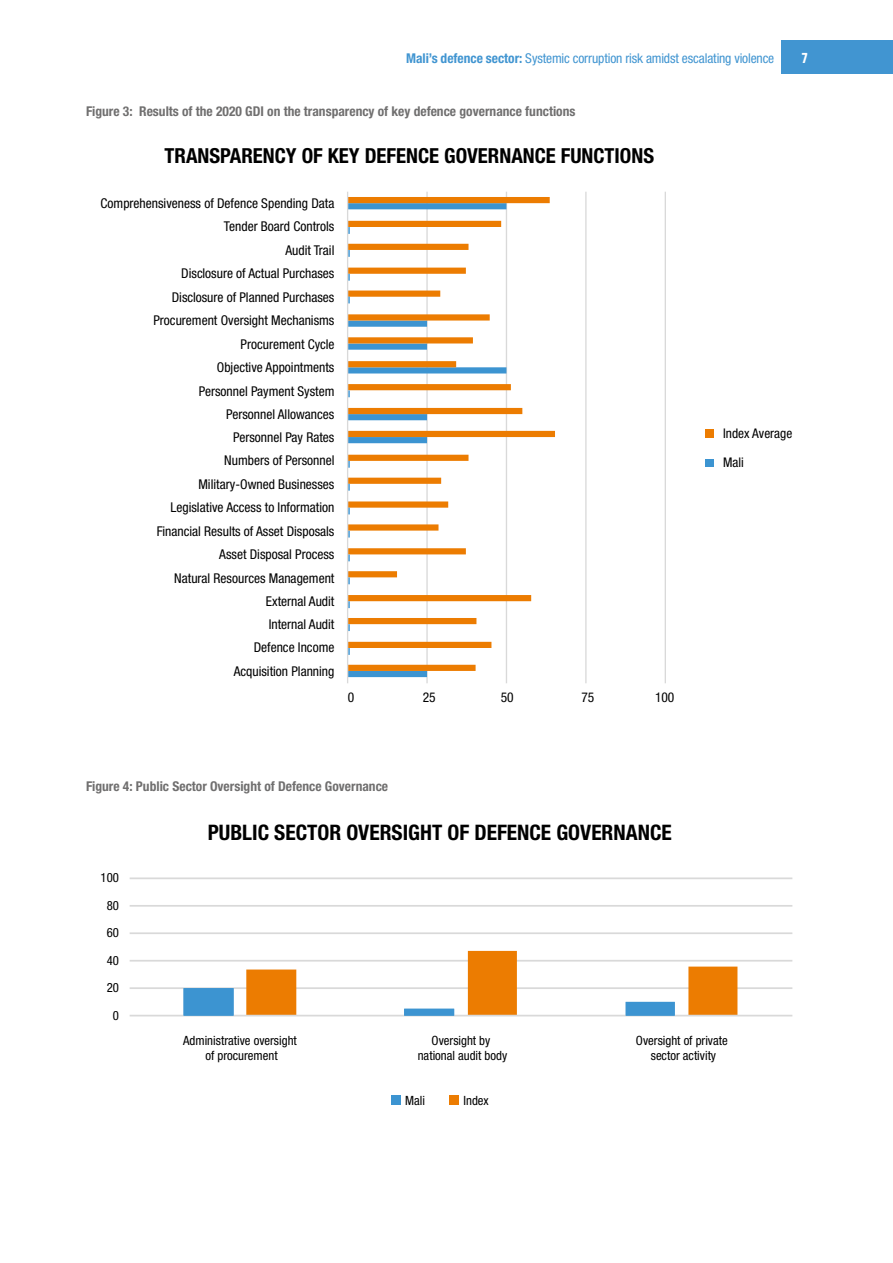
<style>
.page{position:relative;width:893px;height:1263px;background:#fff}
.page>*{position:absolute;margin:0;border:0;box-sizing:border-box;transform-origin:0 0}
.t1{font:700 condensed 21.45px "Helvetica Neue LT Pro";color:#000}
.t2{font:700 condensed 20.7px "Helvetica Neue LT Pro";color:#000}
.t3{font:700 condensed 15px "Folio BT";color:#fff}
.t4{font:condensed 13.5px "Helvetica Neue LT Pro";color:#000}
.Body_Copy{font:700 condensed 13.5px "Helvetica Neue LT Pro";color:#706f6f}
.t5{font:condensed 13.5px "Helvetica Neue LT Pro";letter-spacing:-.01em;color:#4195d1}
.t6{font:condensed 13.35px/29.1px "Helvetica Neue LT Pro";color:#000}
.t7{font:condensed 12.75px/15.3px "Helvetica Neue LT Pro";color:#000;text-align:center}
.s1{font-weight:700}
</style>
<div class="page">
<hr style="left:426px;top:192px;width:2px;height:491px;background:#d9d9d9">
<hr style="left:506px;top:192px;width:1px;height:491px;background:#d9d9d9">
<hr style="left:585px;top:192px;width:2px;height:491px;background:#d9d9d9">
<hr style="left:665px;top:192px;width:1px;height:491px;background:#d9d9d9">
<svg style="left:348px;top:197px;width:207px;height:474px"></svg>
<hr style="left:347px;top:192px;width:1px;height:491px;background:#d9d9d9">
<div style="left:705px;top:429px;width:9px;height:9px;background:#ec7c01"></div>
<div style="left:705px;top:459px;width:9px;height:8px;background:#3c94d1"></div>
<svg style="left:348px;top:227px;width:2px;height:7px"></svg>
<svg style="left:348px;top:250px;width:2px;height:7px"></svg>
<svg style="left:348px;top:274px;width:2px;height:7px"></svg>
<svg style="left:348px;top:297px;width:2px;height:6px"></svg>
<svg style="left:348px;top:390px;width:2px;height:7px"></svg>
<svg style="left:348px;top:461px;width:2px;height:7px"></svg>
<svg style="left:348px;top:484px;width:2px;height:7px"></svg>
<svg style="left:348px;top:508px;width:2px;height:6px"></svg>
<svg style="left:348px;top:531px;width:2px;height:6px"></svg>
<svg style="left:348px;top:554px;width:2px;height:7px"></svg>
<svg style="left:348px;top:577px;width:2px;height:7px"></svg>
<svg style="left:348px;top:601px;width:2px;height:7px"></svg>
<svg style="left:348px;top:624px;width:2px;height:7px"></svg>
<svg style="left:348px;top:648px;width:2px;height:7px"></svg>
<hr style="left:130px;top:987px;width:662px;height:2px;background:#d9d9d9">
<hr style="left:130px;top:960px;width:662px;height:1px;background:#d9d9d9">
<hr style="left:130px;top:932px;width:662px;height:2px;background:#d9d9d9">
<hr style="left:130px;top:905px;width:662px;height:2px;background:#d9d9d9">
<hr style="left:130px;top:877px;width:662px;height:2px;background:#d9d9d9">
<hr style="left:130px;top:1015px;width:662px;height:1px;background:#d9d9d9">
<div style="left:391px;top:1095px;width:10px;height:10px;background:#3c94d1"></div>
<div style="left:449px;top:1095px;width:10px;height:10px;background:#ec7c01"></div>
<svg style="left:184px;top:951px;width:553px;height:64px"></svg>
<div style="left:781px;top:41px;width:112px;height:33px;background:#4195d1"></div>
<p class="t5" style="left:406px;top:50px;width:369px"><span class="s1">Mali’s defence sector:</span> Systemic corruption risk amidst escalating violence</p>
<p class="t3" style="left:801px;top:49px;width:8px">7</p>
<p class="Body_Copy" style="left:86px;top:103px;width:491px">Figure 3: Results of the 2020 GDI on the transparency of key defence governance functions</p>
<p class="t2" style="left:165px;top:143px;width:491px">TRANSPARENCY OF KEY DEFENCE GOVERNANCE FUNCTIONS</p>
<p class="t4" style="left:101px;top:196px;width:235px">Comprehensiveness of Defence Spending Data</p>
<p class="t4" style="left:224px;top:219px;width:112px">Tender Board Controls</p>
<p class="t4" style="left:285px;top:243px;width:51px">Audit Trail</p>
<p class="t4" style="left:181px;top:266px;width:155px">Disclosure of Actual Purchases</p>
<p class="t4" style="left:172px;top:289px;width:164px">Disclosure of Planned Purchases</p>
<p class="t4" style="left:153px;top:312px;width:182px">Procurement Oversight Mechanisms</p>
<p class="t4" style="left:240px;top:336px;width:95px">Procurement Cycle</p>
<p class="t4" style="left:217px;top:359px;width:119px">Objective Appointments</p>
<p class="t4" style="left:199px;top:383px;width:137px">Personnel Payment System</p>
<p class="t4" style="left:226px;top:406px;width:110px">Personnel Allowances</p>
<p class="t4" style="left:233px;top:430px;width:103px">Personnel Pay Rates</p>
<p class="t4" style="left:224px;top:453px;width:112px">Numbers of Personnel</p>
<p class="t4" style="left:198px;top:476px;width:138px">Military-Owned Businesses</p>
<p class="t4" style="left:170px;top:499px;width:165px">Legislative Access to Information</p>
<p class="t4" style="left:157px;top:523px;width:179px">Financial Results of Asset Disposals</p>
<p class="t4" style="left:219px;top:546px;width:117px">Asset Disposal Process</p>
<p class="t4" style="left:174px;top:570px;width:162px">Natural Resources Management</p>
<p class="t4" style="left:266px;top:593px;width:70px">External Audit</p>
<p class="t4" style="left:269px;top:617px;width:67px">Internal Audit</p>
<p class="t4" style="left:254px;top:640px;width:82px">Defence Income</p>
<p class="t4" style="left:234px;top:664px;width:102px">Acquisition Planning</p>
<p class="t4" style="left:348px;top:689px;width:8px">0</p>
<p class="t4" style="left:423px;top:689px;width:14px">25</p>
<p class="t4" style="left:501px;top:689px;width:14px">50</p>
<p class="t4" style="left:581px;top:689px;width:14px">75</p>
<p class="t4" style="left:655px;top:689px;width:21px">100</p>
<p class="Body_Copy" style="left:86px;top:778px;width:304px">Figure 4: Public Sector Oversight of Defence Governance</p>
<p class="t7" style="left:101px;top:870px;width:20px">100</p>
<p class="t7" style="left:107px;top:898px;width:14px">80</p>
<p class="t7" style="left:107px;top:925px;width:14px">60</p>
<p class="t7" style="left:107px;top:952px;width:14px">40</p>
<p class="t7" style="left:107px;top:980px;width:14px">20</p>
<p class="t7" style="left:113px;top:1007px;width:8px">0</p>
<p class="t1" style="left:208px;top:819px;width:466px">PUBLIC SECTOR OVERSIGHT OF DEFENCE GOVERNANCE</p>
<p class="t6" style="left:723px;top:418px;width:71px">Index Average<br>Mali</p>
<p class="t7" style="left:183px;top:1033px;width:115px">Administrative oversight of procurement</p>
<p class="t7" style="left:418px;top:1033px;width:91px">Oversight by national audit body</p>
<p class="t7" style="left:636px;top:1033px;width:93px">Oversight of private sector activity</p>
<p class="t7" style="left:405px;top:1092px;width:21px">Mali</p>
<p class="t7" style="left:463px;top:1092px;width:27px">Index</p>
</div>
